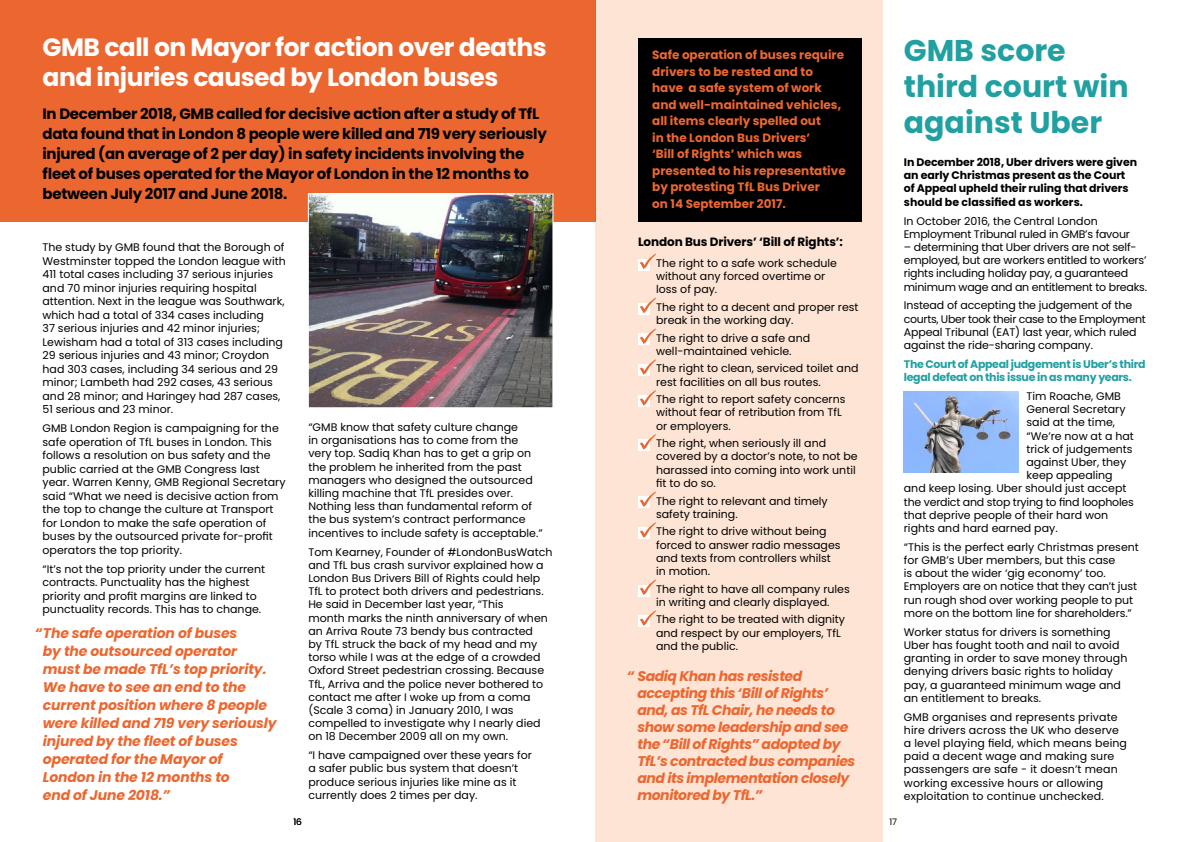
<style>
.page{position:relative;width:1191px;height:842px;background:#fff}
.page>*{position:absolute;margin:0;border:0;box-sizing:border-box;transform-origin:0 0}
.t1{font:700 30px/36px "Poppins";color:#21a0a2}
.t2{font:700 25px/30px "Poppins";letter-spacing:-.02em;color:#fff}
.t3{font:700 15px/20px "Poppins";letter-spacing:-.02em;color:#000}
.t4{font:italic 700 14px/18px "Poppins";letter-spacing:-.01em;color:#ec6730}
.t5{font:italic 700 14px/17px "Poppins";letter-spacing:-.03em;color:#ec6730}
.t6{font:700 12px/16.5px "Poppins";color:#ec6730}
.t7{font:700 12px "Poppins";letter-spacing:-.01em;color:#000}
.t8{font:11px/13.2px "Poppins";color:#000}
.t9{font:11px/13.2px "Poppins";letter-spacing:-.02em;color:#000}
.t10{font:700 11px/13.2px "Poppins";letter-spacing:-.01em;color:#000}
.t11{font:700 11px/13.2px "Poppins";letter-spacing:-.03em;color:#21a0a2}
.t12{font:9px "Poppins";color:#000}
</style>
<div class="page">
<div style="left:595px;top:0;width:287px;height:842px;background:#fde4d5"></div>
<div style="left:0;top:0;width:595px;height:222px;background:#ec6730"></div>
<img style="left:310px;top:195px;width:241px;height:211px">
<div style="left:308px;top:193px;width:245px;height:215px;border:1px solid #fff"></div>
<div style="left:638px;top:38px;width:223px;height:184px;background:#000"></div>
<div style="left:638px;top:259px;width:11px;height:11px;background:#fff"></div>
<svg style="left:639px;top:254px;width:17px;height:15px"></svg>
<div style="left:638px;top:303px;width:11px;height:11px;background:#fff"></div>
<svg style="left:639px;top:298px;width:17px;height:15px"></svg>
<div style="left:638px;top:334px;width:11px;height:11px;background:#fff"></div>
<svg style="left:639px;top:328px;width:17px;height:16px"></svg>
<div style="left:638px;top:365px;width:11px;height:11px;background:#fff"></div>
<svg style="left:639px;top:359px;width:17px;height:16px"></svg>
<div style="left:638px;top:396px;width:11px;height:11px;background:#fff"></div>
<svg style="left:639px;top:390px;width:17px;height:16px"></svg>
<div style="left:638px;top:440px;width:11px;height:11px;background:#fff"></div>
<svg style="left:639px;top:434px;width:17px;height:16px"></svg>
<div style="left:638px;top:497px;width:11px;height:11px;background:#fff"></div>
<svg style="left:639px;top:491px;width:17px;height:16px"></svg>
<div style="left:638px;top:528px;width:11px;height:11px;background:#fff"></div>
<svg style="left:639px;top:522px;width:17px;height:16px"></svg>
<div style="left:638px;top:585px;width:11px;height:11px;background:#fff"></div>
<svg style="left:639px;top:579px;width:17px;height:16px"></svg>
<div style="left:638px;top:616px;width:11px;height:11px;background:#fff"></div>
<svg style="left:639px;top:610px;width:17px;height:16px"></svg>
<img style="left:904px;top:392px;width:114px;height:81px">
<h2 class="t2" style="left:43px;top:32px;width:506px">GMB call on Mayor for action over deaths and injuries caused by London buses</h2>
<p class="t3" style="left:43px;top:104px;width:506px">In December 2018, GMB called for decisive action after a study of TfL data found that in London 8 people were killed and 719 very seriously injured (an average of 2 per day) in safety incidents involving the fleet of buses operated for the Mayor of London in the 12 months to between July 2017 and June 2018.</p>
<p class="t8" style="left:43px;top:241px;width:245px;line-height:13.5px">The study by GMB found that the Borough of Westminster topped the London league with 411 total cases including 37 serious injuries and 70 minor injuries requiring hospital attention. Next in the league was Southwark, which had a total of 334 cases including<br>37 serious injuries and 42 minor injuries; Lewisham had a total of 313 cases including 29 serious injuries and 43 minor; Croydon had 303 cases, including 34 serious and 29 minor; Lambeth had 292 cases, 43 serious and 28 minor; and Haringey had 287 cases, 51 serious and 23 minor.</p>
<p class="t8" style="left:43px;top:422px;width:244px;line-height:13.5px">GMB London Region is campaigning for the safe operation of TfL buses in London. This follows a resolution on bus safety and the public carried at the GMB Congress last year. Warren Kenny, GMB Regional Secretary said “What we need is decisive action from the top to change the culture at Transport for London to make the safe operation of buses by the outsourced private for-profit operators the top priority.</p>
<p class="t8" style="left:43px;top:562px;width:224px;line-height:13.5px">“It’s not the top priority under the current contracts. Punctuality has the highest priority and profit margins are linked to punctuality records. This has to change.</p>
<p class="t4" style="left:43px;top:624px;width:235px;text-indent:-7px">“The safe operation of buses<br>by the outsourced operator must be made TfL’s top priority.<br>We have to see an end to the current position where 8 people were killed and 719 very seriously injured by the fleet of buses operated for the Mayor of<br>London in the 12 months to<br>end of June 2018.”</p>
<p class="t8" style="left:308px;top:421px;width:236px">“GMB know that safety culture change<br>in organisations has to come from the very top. Sadiq Khan has to get a grip on the problem he inherited from the past managers who designed the outsourced killing machine that TfL presides over.<br>Nothing less than fundamental reform of the bus system’s contract performance incentives to include safety is acceptable.”</p>
<p class="t8" style="left:308px;top:545px;width:245px">Tom Kearney, Founder of #LondonBusWatch and TfL bus crash survivor explained how a London Bus Drivers Bill of Rights could help TfL to protect both drivers and pedestrians.<br>He said in December last year, “This<br>month marks the ninth anniversary of when an Arriva Route 73 bendy bus contracted<br>by TfL struck the back of my head and my torso while I was at the edge of a crowded Oxford Street pedestrian crossing. Because TfL, Arriva and the police never bothered to contact me after I woke up from a coma (Scale 3 coma) in January 2010, I was compelled to investigate why I nearly died on 18 December 2009 all on my own.</p>
<p class="t8" style="left:308px;top:749px;width:225px">“I have campaigned over these years for a safer public bus system that doesn’t produce serious injuries like mine as it currently does 2 times per day.</p>
<p class="t6" style="left:652px;top:47px;width:195px">Safe operation of buses require drivers to be rested and to have a safe system of work and well-maintained vehicles, all items clearly spelled out<br>in the London Bus Drivers’<br>‘Bill of Rights’ which was presented to his representative by protesting TfL Bus Driver<br>on 14 September 2017.</p>
<p class="t7" style="left:638px;top:235px;width:206px">London Bus Drivers’ ‘Bill of Rights’:</p>
<p class="t8" style="left:656px;top:256px;width:182px">The right to a safe work schedule without any forced overtime or loss of pay.</p>
<p class="t8" style="left:656px;top:300px;width:204px">The right to a decent and proper rest break in the working day.</p>
<p class="t8" style="left:656px;top:331px;width:155px">The right to drive a safe and well-maintained vehicle.</p>
<p class="t8" style="left:656px;top:362px;width:204px">The right to clean, serviced toilet and rest facilities on all bus routes.</p>
<p class="t8" style="left:656px;top:393px;width:191px">The right to report safety concerns without fear of retribution from TfL or employers.</p>
<p class="t8" style="left:656px;top:437px;width:203px">The right, when seriously ill and covered by a doctor’s note, to not be harassed into coming into work until fit to do so.</p>
<p class="t8" style="left:656px;top:494px;width:173px">The right to relevant and timely safety training.</p>
<p class="t8" style="left:656px;top:525px;width:186px">The right to drive without being forced to answer radio messages and texts from controllers whilst in motion.</p>
<p class="t8" style="left:656px;top:582px;width:195px">The right to have all company rules in writing and clearly displayed.</p>
<p class="t8" style="left:656px;top:613px;width:190px">The right to be treated with dignity and respect by our employers, TfL and the public.</p>
<p class="t5" style="left:637px;top:668px;width:219px;text-indent:-10px">“ Sadiq Khan has resisted accepting this ‘Bill of Rights’ and, as TfL Chair, he needs to show some leadership and see the “Bill of Rights” adopted by<br>TfL’s contracted bus companies and its implementation closely monitored by TfL.”</p>
<h1 class="t1" style="left:904px;top:33px;width:226px">GMB score third court win against Uber</h1>
<p class="t10" style="left:904px;top:156px;width:235px">In December 2018, Uber drivers were given an early Christmas present as the Court of Appeal upheld their ruling that drivers should be classified as workers.</p>
<p class="t9" style="left:904px;top:214px;width:228px">In October 2016, the Central London<br>Employment Tribunal ruled in GMB’s favour</p>
<p class="t9" style="left:904px;top:241px;width:245px">– determining that Uber drivers are not self&shy;employed, but are workers entitled to workers’ rights including holiday pay, a guaranteed minimum wage and an entitlement to breaks.</p>
<p class="t8" style="left:904px;top:299px;width:243px">Instead of accepting the judgement of the courts, Uber took their case to the Employment Appeal Tribunal (EAT) last year, which ruled against the ride-sharing company.</p>
<p class="t11" style="left:904px;top:357px;width:243px">The Court of Appeal judgement is Uber’s third legal defeat on this issue in as many years.</p>
<p class="t8" style="left:1026px;top:389px;width:96px">Tim Roache, GMB</p>
<p class="t8" style="left:1026px;top:403px;width:101px">General Secretary</p>
<p class="t8" style="left:1026px;top:416px;width:90px">said at the time,</p>
<p class="t8" style="left:1026px;top:429px;width:109px">“We’re now at a hat</p>
<p class="t8" style="left:1026px;top:442px;width:108px">trick of judgements</p>
<p class="t8" style="left:1026px;top:455px;width:101px">against Uber, they</p>
<p class="t8" style="left:1026px;top:469px;width:88px">keep appealing</p>
<p class="t8" style="left:904px;top:482px;width:224px">and keep losing. Uber should just accept</p>
<p class="t9" style="left:904px;top:495px;width:231px">the verdict and stop trying to find loopholes</p>
<p class="t8" style="left:904px;top:508px;width:206px">that deprive people of their hard won</p>
<p class="t8" style="left:904px;top:521px;width:155px">rights and hard earned pay.</p>
<p class="t8" style="left:904px;top:540px;width:236px">“This is the perfect early Christmas present for GMB’s Uber members, but this case<br>is about the wider ‘gig economy’ too.<br>Employers are on notice that they can’t just run rough shod over working people to put more on the bottom line for shareholders.”</p>
<p class="t8" style="left:904px;top:625px;width:225px">Worker status for drivers is something Uber has fought tooth and nail to avoid granting in order to save money through denying drivers basic rights to holiday pay, a guaranteed minimum wage and an entitlement to breaks.</p>
<p class="t8" style="left:904px;top:710px;width:225px">GMB organises and represents private hire drivers across the UK who deserve a level playing field, which means being paid a decent wage and making sure passengers are safe - it doesn’t mean working excessive hours or allowing exploitation to continue unchecked.</p>
<p class="t12" style="left:293px;top:817px;width:10px">16</p>
<p class="t12" style="left:889px;top:817px;width:9px">17</p>
</div>
